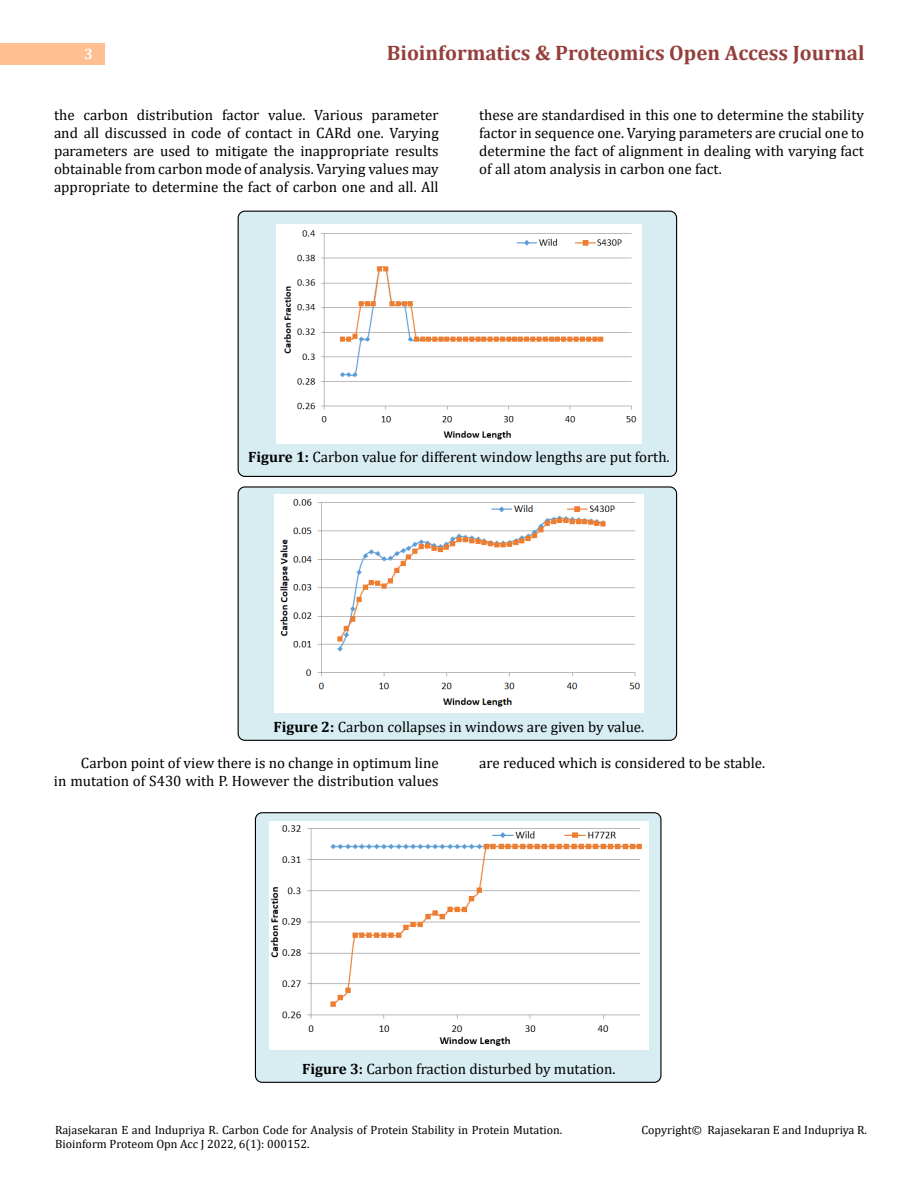
<style>
.page{position:relative;width:918px;height:1188px;background:#fff}
.page>*{position:absolute;margin:0;border:0;box-sizing:border-box;transform-origin:0 0}
.t1{font:700 21px "Cambria";color:#953f3c}
.t2{font:15px/18px "Cambria";color:#000;text-align:justify}
.t3{font:700 15px "Cambria";color:#fff}
.t4{font:12px/14.4px "Cambria";color:#000}
.s1{font-weight:700}
</style>
<div class="page">
<div style="left:0;top:43px;width:105px;height:21px;background:#ffbf91"></div>
<div style="left:255px;top:813px;width:406px;height:269px;background:#d8edf2;border-radius:7px"></div>
<div style="left:255px;top:812px;width:406px;height:271px;border:1px solid #000;border-radius:7px"></div>
<div style="left:238px;top:487px;width:439px;height:253px;background:#d8edf2;border-radius:7px"></div>
<div style="left:238px;top:486px;width:439px;height:255px;border:1px solid #000;border-radius:7px"></div>
<div style="left:238px;top:211px;width:439px;height:265px;background:#d8edf2;border-radius:7px"></div>
<div style="left:238px;top:211px;width:439px;height:266px;border:1px solid #000;border-radius:7px"></div>
<img style="left:277px;top:225px;width:364px;height:219px">
<img style="left:275px;top:495px;width:368px;height:218px">
<img style="left:269px;top:822px;width:380px;height:227px">
<p class="t3" style="left:84px;top:44px;width:10px">3</p>
<h1 class="t1" style="left:387px;top:38px;width:479px">Bioinformatics &amp; Proteomics Open Access Journal</h1>
<p class="t2" style="left:54px;top:105px;width:386px">the carbon distribution factor value. Various parameter and all discussed in code of contact in CARd one. Varying parameters are used to mitigate the inappropriate results obtainable from carbon mode of analysis. Varying values may appropriate to determine the fact of carbon one and all. All</p>
<p class="t2" style="left:479px;top:105px;width:386px">these are standardised in this one to determine the stability factor in sequence one. Varying parameters are crucial one to determine the fact of alignment in dealing with varying fact of all atom analysis in carbon one fact.</p>
<p class="t2" style="left:248px;top:447px;width:423px"><span class="s1">Figure 1:</span> Carbon value for different window lengths are put forth.</p>
<p class="t2" style="left:274px;top:717px;width:372px"><span class="s1">Figure 2:</span> Carbon collapses in windows are given by value.</p>
<p class="t2" style="left:54px;top:753px;width:386px;text-align:right">Carbon point of view there is no change in optimum line<br>in mutation of S430 with P. However the distribution values</p>
<p class="t2" style="left:479px;top:753px;width:288px">are reduced which is considered to be stable.</p>
<p class="t2" style="left:302px;top:1059px;width:315px"><span class="s1">Figure 3:</span> Carbon fraction disturbed by mutation.</p>
<p class="t4" style="left:55px;top:1123px;width:509px">Rajasekaran E and Indupriya R. Carbon Code for Analysis of Protein Stability in Protein Mutation.<br>Bioinform Proteom Opn Acc J 2022, 6(1): 000152.</p>
<p class="t4" style="left:642px;top:1123px;width:227px">Copyright© Rajasekaran E and Indupriya R.</p>
</div>
